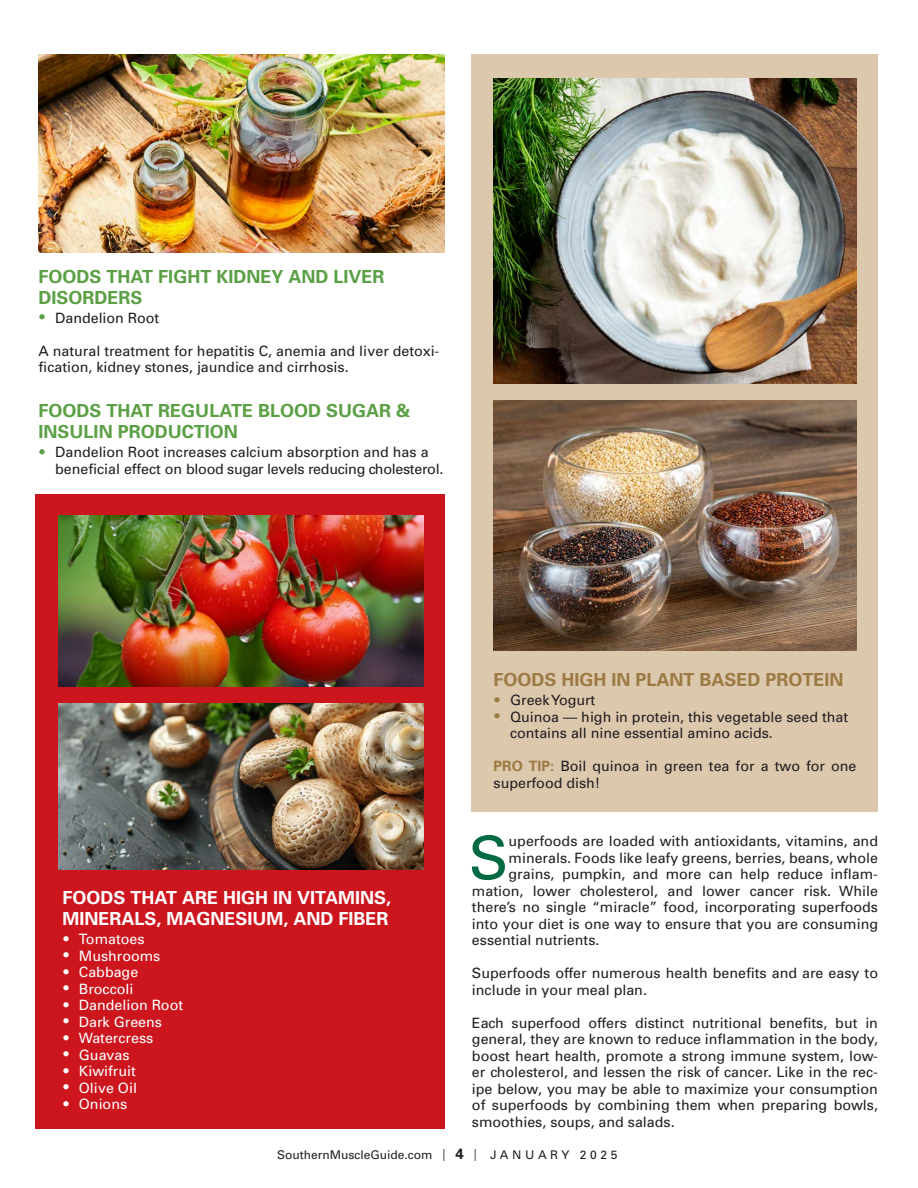
<style>
.page{position:relative;width:918px;height:1188px;background:#fff}
.page>*{position:absolute;margin:0;border:0;box-sizing:border-box;transform-origin:0 0}
.t1{font:60px "Univers";color:#026a43}
.t2{font:700 18px/21px "Univers";color:#5ba045}
.t3{font:700 18px/21px "Univers";color:#fff}
.t4{font:700 18px "Univers";color:#9c7a43}
.Head{font:14.25px/16.5px "Univers";color:#231f20}
.t5{font:14.25px "Univers";color:#fff}
.t6{font:12px "Univers";color:#231f20}
.s1{font-size:21px;color:#5ba045}
.s2{font-size:21px}
.s3{font-size:21px;color:#9c7a43}
.s4{font-weight:700;color:#9c7a43}
.s5{font-stretch:condensed}
.s6{font-weight:700;font-size:15px}
</style>
<div class="page">
<div style="left:472px;top:54px;width:406px;height:758px;background:#dbc8ad"></div>
<div style="left:36px;top:494px;width:409px;height:635px;background:#cd151d"></div>
<img style="left:59px;top:515px;width:364px;height:172px">
<img style="left:494px;top:79px;width:362px;height:305px">
<img style="left:39px;top:54px;width:406px;height:198px">
<img style="left:59px;top:703px;width:364px;height:167px">
<img style="left:494px;top:401px;width:362px;height:249px">
<p class="t2" style="left:39px;top:266px;width:347px">FOODS THAT FIGHT KIDNEY AND LIVER<br>DISORDERS</p>
<p class="Head" style="left:39px;top:310px;width:122px"><span class="s1">•</span> Dandelion Root</p>
<p class="Head" style="left:39px;top:343px;width:402px">A natural treatment for hepatitis C, anemia and liver detoxi&shy;fication, kidney stones, jaundice and cirrhosis.</p>
<p class="t2" style="left:39px;top:400px;width:373px">FOODS THAT REGULATE BLOOD SUGAR &amp;<br>INSULIN PRODUCTION</p>
<p class="Head" style="left:55px;top:444px;width:390px;text-indent:-16px"><span class="s1">•</span> Dandelion Root increases calcium absorption and has a beneficial effect on blood sugar levels reducing cholesterol.</p>
<p class="t3" style="left:62px;top:887px;width:330px">FOODS THAT ARE HIGH IN VITAMINS,<br>MINERALS, MAGNESIUM, AND FIBER</p>
<p class="t5" style="left:62px;top:931px;width:84px"><span class="s2">•</span> Tomatoes</p>
<p class="t5" style="left:62px;top:947px;width:100px"><span class="s2">•</span> Mushrooms</p>
<p class="t5" style="left:62px;top:964px;width:77px"><span class="s2">•</span> Cabbage</p>
<p class="t5" style="left:62px;top:980px;width:73px"><span class="s2">•</span> Broccoli</p>
<p class="t5" style="left:62px;top:997px;width:122px"><span class="s2">•</span> Dandelion Root</p>
<p class="t5" style="left:62px;top:1013px;width:101px"><span class="s2">•</span> Dark Greens</p>
<p class="t5" style="left:62px;top:1030px;width:92px"><span class="s2">•</span> Watercress</p>
<p class="t5" style="left:62px;top:1046px;width:69px"><span class="s2">•</span> Guavas</p>
<p class="t5" style="left:62px;top:1063px;width:75px"><span class="s2">•</span> Kiwifruit</p>
<p class="t5" style="left:62px;top:1079px;width:76px"><span class="s2">•</span> Olive Oil</p>
<p class="t5" style="left:62px;top:1096px;width:66px"><span class="s2">•</span> Onions</p>
<p class="t4" style="left:494px;top:669px;width:352px">FOODS HIGH IN PLANT BASED PROTEIN</p>
<p class="Head" style="left:494px;top:692px;width:103px"><span class="s3">•</span> Greek Yogurt</p>
<p class="Head" style="left:510px;top:709px;width:340px;text-indent:-16px"><span class="s3">•</span> Quinoa — high in protein, this vegetable seed that contains all nine essential amino acids.</p>
<p class="Head" style="left:494px;top:758px;width:364px"><span class="s4">PRO TIP:</span> Boil quinoa in green tea for a two for one superfood dish!</p>
<p class="t1" style="left:469px;top:823px;width:41px">S</p>
<p class="Head" style="left:509px;top:833px;width:371px">uperfoods are loaded with antioxidants, vitamins, and</p>
<p class="Head" style="left:509px;top:850px;width:371px">minerals. Foods like leafy greens, berries, beans, whole</p>
<p class="Head" style="left:509px;top:866px;width:371px">grains, pumpkin, and more can help reduce inflam-</p>
<p class="Head" style="left:472px;top:883px;width:408px">mation, lower cholesterol, and lower cancer risk. While</p>
<p class="Head" style="left:472px;top:899px;width:408px">there’s no single “miracle” food, incorporating superfoods</p>
<p class="Head" style="left:472px;top:916px;width:408px">into your diet is one way to ensure that you are consuming</p>
<p class="Head" style="left:472px;top:932px;width:129px">essential nutrients.</p>
<p class="Head" style="left:472px;top:965px;width:408px">Superfoods offer numerous health benefits and are easy to include in your meal plan.</p>
<p class="Head" style="left:472px;top:1015px;width:408px;text-align:justify">Each superfood offers distinct nutritional benefits, but in general, they are known to reduce inflammation in the body, boost heart health, promote a strong immune system, low&shy;er cholesterol, and lessen the risk of cancer. Like in the rec&shy;ipe below, you may be able to maximize your consumption of superfoods by combining them when preparing bowls, smoothies, soups, and salads.</p>
<p class="t6" style="left:277px;top:1148px;width:342px">SouthernMuscleGuide.com <span class="s5">|</span> <span class="s6">4</span> <span class="s5">|</span> J A N U A R Y 2 0 2 5</p>
</div>
